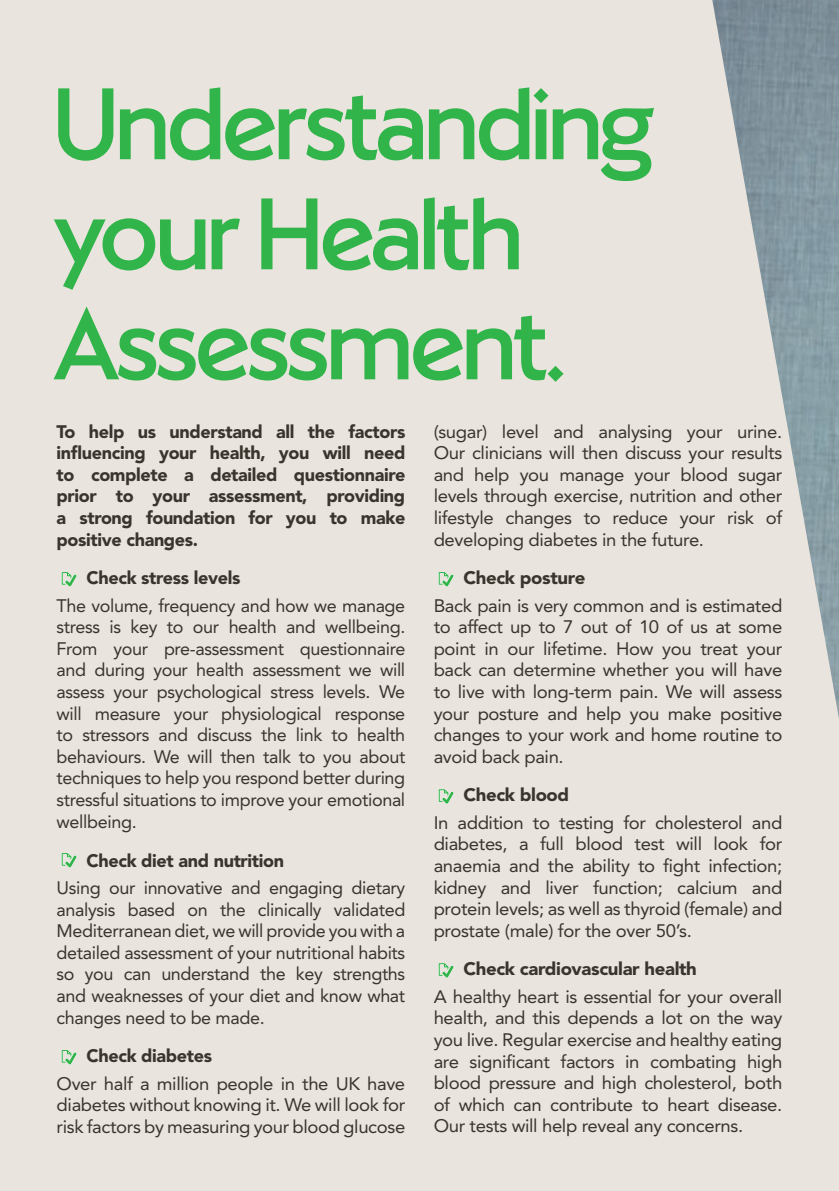
<style>
.page{position:relative;width:839px;height:1191px;background:#fff}
.page>*{position:absolute;margin:0;border:0;box-sizing:border-box;transform-origin:0 0}
.t1{font:100px/110px "Nuffield Health Sans";letter-spacing:-.02em;color:#31b44a}
.t2{font:18px/21.6px "Avenir LT Std";letter-spacing:-.02em;color:#38362c;text-align:justify}
.t3{font:900 18px/21.6px "Avenir LT Std";letter-spacing:-.02em;color:#38362c;text-align:justify}
</style>
<div class="page">
<div style="left:0;top:0;width:839px;height:1190px;background:#e9e4de"></div>
<img style="left:712px;top:0;width:127px;height:718px">
<svg style="left:58px;top:568px;width:20px;height:20px"></svg>
<svg style="left:62px;top:572px;width:14px;height:14px"></svg>
<svg style="left:58px;top:849px;width:20px;height:20px"></svg>
<svg style="left:62px;top:853px;width:14px;height:14px"></svg>
<svg style="left:58px;top:1046px;width:20px;height:20px"></svg>
<svg style="left:62px;top:1050px;width:14px;height:14px"></svg>
<svg style="left:435px;top:568px;width:20px;height:20px"></svg>
<svg style="left:439px;top:572px;width:14px;height:14px"></svg>
<svg style="left:435px;top:785px;width:20px;height:20px"></svg>
<svg style="left:439px;top:789px;width:14px;height:14px"></svg>
<svg style="left:435px;top:959px;width:20px;height:20px"></svg>
<svg style="left:439px;top:963px;width:14px;height:14px"></svg>
<h1 class="t1" style="left:54px;top:79px;width:601px">Understanding your Health<br>Assessment.</h1>
<p class="t3" style="left:57px;top:422px;width:350px">To help us understand all the factors influencing your health, you will need to complete a detailed questionnaire prior to your assessment, providing a strong foundation for you to make positive changes.</p>
<p class="t3" style="left:86px;top:568px;width:155px">Check stress levels</p>
<p class="t2" style="left:57px;top:596px;width:350px">The volume, frequency and how we manage stress is key to our health and wellbeing.<br>From your pre-assessment questionnaire and during your health assessment we will assess your psychological stress levels. We will measure your physiological response to stressors and discuss the link to health behaviours. We will then talk to you about techniques to help you respond better during stressful situations to improve your emotional wellbeing.</p>
<p class="t3" style="left:86px;top:851px;width:199px">Check diet and nutrition</p>
<p class="t2" style="left:57px;top:878px;width:350px">Using our innovative and engaging dietary analysis based on the clinically validated Mediterranean diet, we will provide you with a detailed assessment of your nutritional habits so you can understand the key strengths and weaknesses of your diet and know what changes need to be made.</p>
<p class="t3" style="left:86px;top:1046px;width:127px">Check diabetes</p>
<p class="t2" style="left:57px;top:1074px;width:350px">Over half a million people in the UK have diabetes without knowing it. We will look for risk factors by measuring your blood glucose</p>
<p class="t2" style="left:434px;top:422px;width:350px">(sugar) level and analysing your urine.<br>Our clinicians will then discuss your results and help you manage your blood sugar levels through exercise, nutrition and other lifestyle changes to reduce your risk of developing diabetes in the future.</p>
<p class="t3" style="left:463px;top:568px;width:123px">Check posture</p>
<p class="t2" style="left:434px;top:596px;width:350px">Back pain is very common and is estimated to affect up to 7 out of 10 of us at some point in our lifetime. How you treat your back can determine whether you will have to live with long-term pain. We will assess your posture and help you make positive changes to your work and home routine to avoid back pain.</p>
<p class="t3" style="left:463px;top:786px;width:107px">Check blood</p>
<p class="t2" style="left:434px;top:813px;width:350px">In addition to testing for cholesterol and diabetes, a full blood test will look for anaemia and the ability to fight infection; kidney and liver function; calcium and protein levels; as well as thyroid (female) and prostate (male) for the over 50’s.</p>
<p class="t3" style="left:463px;top:959px;width:235px">Check cardiovascular health</p>
<p class="t2" style="left:434px;top:987px;width:350px">A healthy heart is essential for your overall health, and this depends a lot on the way you live. Regular exercise and healthy eating are significant factors in combating high blood pressure and high cholesterol, both of which can contribute to heart disease.<br>Our tests will help reveal any concerns.</p>
</div>
